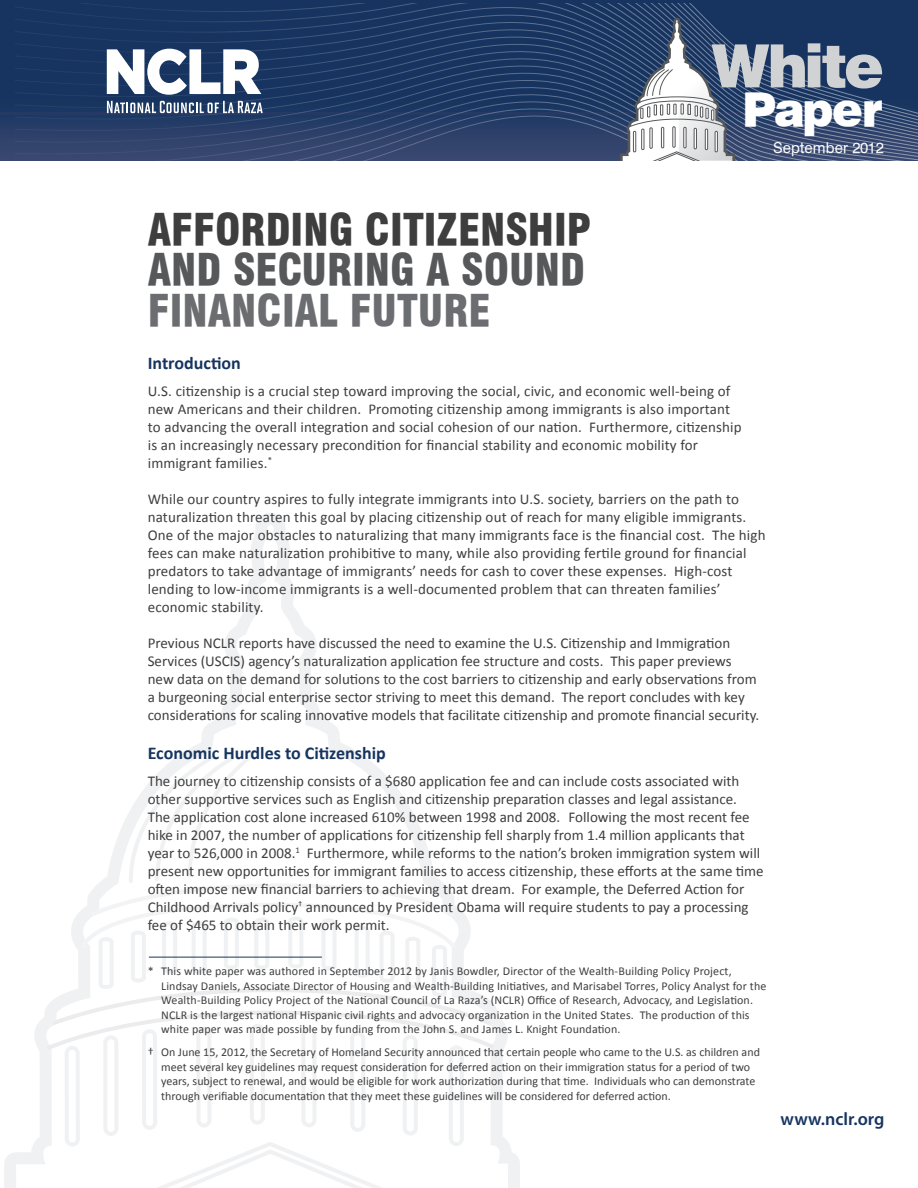
<style>
.page{position:relative;width:918px;height:1188px;background:#fff}
.page>*{position:absolute;margin:0;border:0;box-sizing:border-box;transform-origin:0 0}
.t1{font:900 59.85px "Halvett";letter-spacing:-.045em;color:#d1d2d4}
.t2{font:900 46.65px "Halvett";letter-spacing:-.045em;color:#fff}
.t3{font:42px/40.5px "Halvett Black Cond";color:#3e3e3f}
.Subtitles{font:700 18px "Calibri";color:#173460}
.t4{font:600 18px "Myriad Pro";color:#173460}
.Body_Text{font:15px/18px "Calibri";color:#3e3e3f}
.t5{font:15px "Halvett";letter-spacing:.01em;color:#fff}
.Footnotes{font:12px/14.4px "Calibri";color:#3e3e3f}
.s1{color:#57585a}
.s2{color:#6c6d70}
</style>
<div class="page">
<svg style="left:4px;top:513px;width:516px;height:675px"></svg>
<svg style="left:47px;top:755px;width:448px;height:433px"></svg>
<div style="left:0;top:0;width:918px;height:161px;background:linear-gradient(to bottom,#0e2f5c,#2d416a)"></div>
<svg style="left:16px;top:4px;width:902px;height:157px;background:#223c66"></svg>
<svg style="left:598px;top:18px;width:304px;height:143px;background:#4b6080"></svg>
<svg style="left:107px;top:49px;width:154px;height:46px"></svg>
<svg style="left:107px;top:101px;width:156px;height:12px"></svg>
<hr style="left:149px;top:957px;width:173px;height:1px;background:#173460">
<h1 class="t1" style="left:711px;top:30px;width:174px">White</h1>
<h2 class="t2" style="left:742px;top:81px;width:143px">Paper</h2>
<p class="t5" style="left:773px;top:139px;width:112px">September 2012</p>
<p class="t3" style="left:148px;top:209px;width:445px">AFFORDING CITIZENSHIP<br><span class="s1">AND SECURING A SOUND<br></span><span class="s2">FINANCIAL FUTURE</span></p>
<p class="Subtitles" style="left:148px;top:351px;width:95px">Introduction</p>
<p class="Body_Text" style="left:148px;top:381px;width:595px">U.S. citizenship is a crucial step toward improving the social, civic, and economic well-being of new Americans and their children. Promoting citizenship among immigrants is also important to advancing the overall integration and social cohesion of our nation. Furthermore, citizenship is an increasingly necessary precondition for financial stability and economic mobility for immigrant families.<sup>*</sup></p>
<p class="Body_Text" style="left:148px;top:489px;width:619px">While our country aspires to fully integrate immigrants into U.S. society, barriers on the path to naturalization threaten this goal by placing citizenship out of reach for many eligible immigrants.<br>One of the major obstacles to naturalizing that many immigrants face is the financial cost. The high fees can make naturalization prohibitive to many, while also providing fertile ground for financial predators to take advantage of immigrants’ needs for cash to cover these expenses. High-cost lending to low-income immigrants is a well-documented problem that can threaten families’ economic stability.</p>
<p class="Body_Text" style="left:148px;top:633px;width:613px">Previous NCLR reports have discussed the need to examine the U.S. Citizenship and Immigration Services (USCIS) agency’s naturalization application fee structure and costs. This paper previews new data on the demand for solutions to the cost barriers to citizenship and early observations from a burgeoning social enterprise sector striving to meet this demand. The report concludes with key considerations for scaling innovative models that facilitate citizenship and promote financial security.</p>
<p class="Subtitles" style="left:148px;top:742px;width:240px">Economic Hurdles to Citizenship</p>
<p class="Body_Text" style="left:148px;top:772px;width:617px">The journey to citizenship consists of a $680 application fee and can include costs associated with other supportive services such as English and citizenship preparation classes and legal assistance.<br>The application cost alone increased 610% between 1998 and 2008. Following the most recent fee hike in 2007, the number of applications for citizenship fell sharply from 1.4 million applicants that year to 526,000 in 2008.<sup>1</sup> Furthermore, while reforms to the nation’s broken immigration system will present new opportunities for immigrant families to access citizenship, these efforts at the same time often impose new financial barriers to achieving that dream. For example, the Deferred Action for Childhood Arrivals policy<sup>†</sup> announced by President Obama will require students to pay a processing fee of $465 to obtain their work permit.</p>
<p class="Footnotes" style="left:161px;top:964px;width:607px;text-indent:-14px">* This white paper was authored in September 2012 by Janis Bowdler, Director of the Wealth-Building Policy Project, Lindsay Daniels, Associate Director of Housing and Wealth-Building Initiatives, and Marisabel Torres, Policy Analyst for the Wealth-Building Policy Project of the National Council of La Raza’s (NCLR) Office of Research, Advocacy, and Legislation.<br>NCLR is the largest national Hispanic civil rights and advocacy organization in the United States. The production of this white paper was made possible by funding from the John S. and James L. Knight Foundation.</p>
<p class="Footnotes" style="left:161px;top:1045px;width:600px;text-indent:-14px">† On June 15, 2012, the Secretary of Homeland Security announced that certain people who came to the U.S. as children and meet several key guidelines may request consideration for deferred action on their immigration status for a period of two years, subject to renewal, and would be eligible for work authorization during that time. Individuals who can demonstrate through verifiable documentation that they meet these guidelines will be considered for deferred action.</p>
<p class="t4" style="left:781px;top:1108px;width:105px">www.nclr.org</p>
</div>
